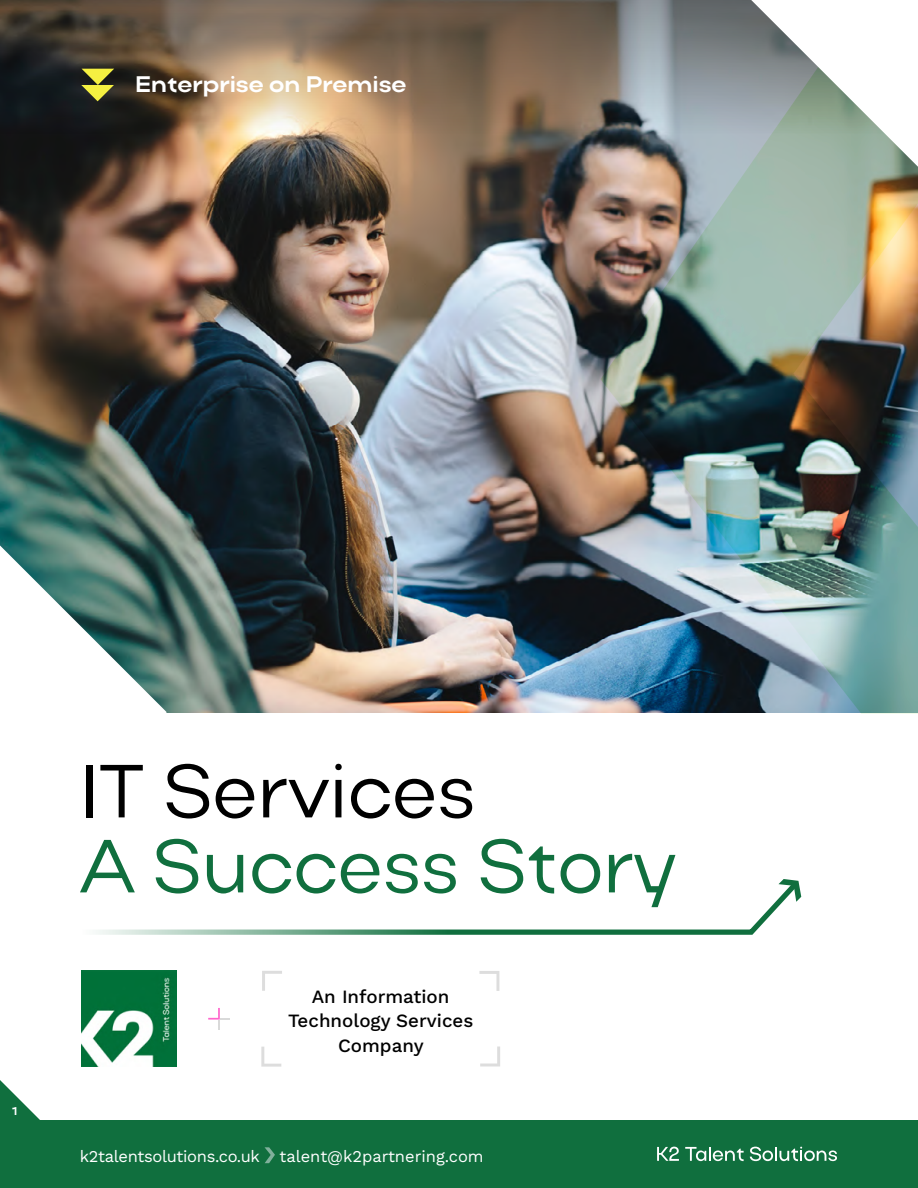
<style>
.page{position:relative;width:918px;height:1188px;background:#fff}
.page>*{position:absolute;margin:0;border:0;box-sizing:border-box;transform-origin:0 0}
.t1{font:75px "Actay";color:#106f3e}
.t2{font:75px "Actay";color:#000}
.t3{font:700 22.5px "Actay Wide";color:#fff}
.t4{font:500 18.75px/24.8px "Work Sans";color:#000;text-align:center}
.t5{font:16.5px "Work Sans";letter-spacing:-.02em;color:#fff}
.t6{font:700 11.25px "Actay Wide";color:#fff}
</style>
<div class="page">
<img style="left:0;top:135px;width:600px;height:578px">
<svg style="left:0;top:0;width:751px;height:135px;background:#776551"></svg>
<div style="left:0;top:1120px;width:918px;height:68px;background:#106f3e"></div>
<svg style="left:0;top:545px;width:167px;height:168px"></svg>
<img style="left:81px;top:971px;width:96px;height:96px">
<svg style="left:480px;top:1047px;width:20px;height:19px"></svg>
<svg style="left:262px;top:971px;width:20px;height:20px"></svg>
<svg style="left:261px;top:1047px;width:20px;height:20px"></svg>
<svg style="left:479px;top:971px;width:20px;height:20px"></svg>
<img style="left:600px;top:1px;width:318px;height:713px">
<svg style="left:0;top:1080px;width:40px;height:40px"></svg>
<svg style="left:447px;top:879px;width:355px;height:56px"></svg>
<svg style="left:96px;top:929px;width:351px;height:6px;background:#92bda7"></svg>
<svg style="left:208px;top:1008px;width:22px;height:21px"></svg>
<svg style="left:81px;top:69px;width:33px;height:32px"></svg>
<svg style="left:751px;top:0;width:167px;height:167px"></svg>
<svg style="left:657px;top:1147px;width:22px;height:14px"></svg>
<svg style="left:685px;top:1147px;width:59px;height:14px"></svg>
<svg style="left:750px;top:1147px;width:87px;height:14px"></svg>
<svg style="left:265px;top:1147px;width:10px;height:16px"></svg>
<h2 class="t3" style="left:135px;top:71px;width:273px">Enterprise on Premise</h2>
<p class="t6" style="left:12px;top:1104px;width:7px">1</p>
<h1 class="t2" style="left:81px;top:747px;width:396px">IT Services</h1>
<h1 class="t1" style="left:81px;top:822px;width:596px">A Success Story</h1>
<p class="t4" style="left:288px;top:983px;width:187px">An Information<br>Technology Services<br>Company</p>
<p class="t5" style="left:80px;top:1144px;width:405px">k2talentsolutions.co.uk talent@k2partnering.com</p>
</div>
